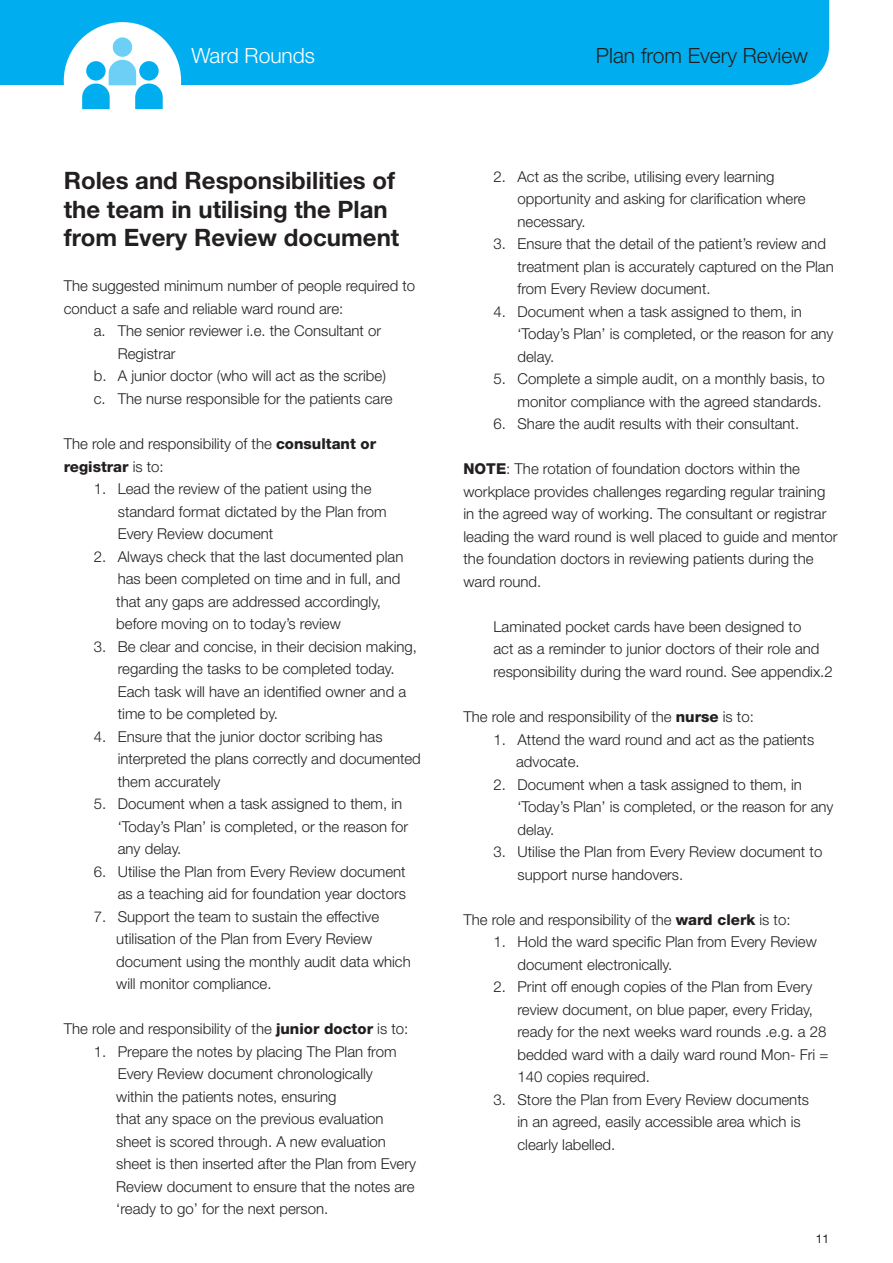
<style>
.page{position:relative;width:893px;height:1263px;background:#fff}
.page>*{position:absolute;margin:0;border:0;box-sizing:border-box;transform-origin:0 0}
.t1{font:700 24px/28.8px "Helvetica Neue";color:#231f20}
.t2{font:300 21px "Helvetica Neue";color:#231f20}
.t3{font:300 21px "Helvetica Neue";color:#fff}
.t4{font:300 15px/22.5px "Helvetica Neue";color:#231f20}
.t5{font:12px "Helvetica Neue";color:#231f20}
.s1{font-weight:800}
</style>
<div class="page">
<div style="left:1px;top:0;width:828px;height:85px;background:#00aeef"></div>
<div style="left:64px;top:22px;width:117px;height:117px;background:#fff;border-radius:50%"></div>
<div style="left:113px;top:37px;width:19px;height:20px;background:#6bcff6;border-radius:50%"></div>
<svg style="left:82px;top:60px;width:81px;height:49px"></svg>
<svg style="left:0;top:0;width:1px;height:85px"></svg>
<p class="t3" style="left:191px;top:43px;width:125px">Ward Rounds</p>
<p class="t2" style="left:596px;top:43px;width:214px">Plan from Every Review</p>
<p class="t1" style="left:64px;top:165px;width:337px">Roles and Responsibilities of the team in utilising the Plan from Every Review document</p>
<p class="t4" style="left:64px;top:275px;width:353px">The suggested minimum number of people required to conduct a safe and reliable ward round are:</p>
<p class="t4" style="left:118px;top:320px;width:265px;text-indent:-24px">a. The senior reviewer i.e. the Consultant or<br>Registrar</p>
<p class="t4" style="left:94px;top:365px;width:294px">b. A junior doctor (who will act as the scribe)</p>
<p class="t4" style="left:94px;top:387px;width:300px">c. The nurse responsible for the patients care</p>
<p class="t4" style="left:64px;top:432px;width:314px">The role and responsibility of the <span class="s1">consultant or registrar</span> is to:</p>
<p class="t4" style="left:118px;top:477px;width:270px;text-indent:-24px">1. Lead the review of the patient using the standard format dictated by the Plan from<br>Every Review document</p>
<p class="t4" style="left:116px;top:545px;width:289px;text-indent:-22px">2. Always check that the last documented plan has been completed on time and in full, and that any gaps are addressed accordingly, before moving on to today’s review</p>
<p class="t4" style="left:118px;top:635px;width:301px;text-indent:-24px">3. Be clear and concise, in their decision making, regarding the tasks to be completed today.<br>Each task will have an identified owner and a time to be completed by.</p>
<p class="t4" style="left:118px;top:725px;width:305px;text-indent:-24px">4. Ensure that the junior doctor scribing has interpreted the plans correctly and documented them accurately</p>
<p class="t4" style="left:118px;top:792px;width:292px;text-indent:-24px">5. Document when a task assigned to them, in ‘Today’s Plan’ is completed, or the reason for any delay.</p>
<p class="t4" style="left:94px;top:860px;width:314px;text-align:right">6. Utilise the Plan from Every Review document as a teaching aid for foundation year doctors</p>
<p class="t4" style="left:116px;top:905px;width:296px;text-indent:-22px">7. Support the team to sustain the effective utilisation of the Plan from Every Review document using the monthly audit data which will monitor compliance.</p>
<p class="t4" style="left:64px;top:1017px;width:346px">The role and responsibility of the <span class="s1">junior doctor</span> is to:</p>
<p class="t4" style="left:116px;top:1040px;width:301px;text-indent:-22px">1. Prepare the notes by placing The Plan from Every Review document chronologically<br>within the patients notes, ensuring<br>that any space on the previous evaluation sheet is scored through. A new evaluation sheet is then inserted after the Plan from Every Review document to ensure that the notes are ‘ready to go’ for the next person.</p>
<p class="t4" style="left:517px;top:165px;width:290px;text-indent:-24px">2. Act as the scribe, utilising every learning opportunity and asking for clarification where necessary.</p>
<p class="t4" style="left:517px;top:232px;width:318px;text-indent:-24px">3. Ensure that the detail of the patient’s review and treatment plan is accurately captured on the Plan from Every Review document.</p>
<p class="t4" style="left:517px;top:300px;width:317px;text-indent:-24px">4. Document when a task assigned to them, in ‘Today’s Plan’ is completed, or the reason for any delay.</p>
<p class="t4" style="left:493px;top:367px;width:333px;text-align:right">5. Complete a simple audit, on a monthly basis, to monitor compliance with the agreed standards.</p>
<p class="t4" style="left:493px;top:412px;width:307px">6. Share the audit results with their consultant.</p>
<p class="t4" style="left:463px;top:457px;width:376px"><span class="s1">NOTE</span>: The rotation of foundation doctors within the workplace provides challenges regarding regular training in the agreed way of working. The consultant or registrar leading the ward round is well placed to guide and mentor the foundation doctors in reviewing patients during the ward round.</p>
<p class="t4" style="left:493px;top:615px;width:341px">Laminated pocket cards have been designed to<br>act as a reminder to junior doctors of their role and responsibility during the ward round. See appendix.2</p>
<p class="t4" style="left:463px;top:705px;width:292px">The role and responsibility of the <span class="s1">nurse</span> is to:</p>
<p class="t4" style="left:516px;top:727px;width:300px;text-indent:-22px">1. Attend the ward round and act as the patients advocate.</p>
<p class="t4" style="left:517px;top:772px;width:317px;text-indent:-24px">2. Document when a task assigned to them, in ‘Today’s Plan’ is completed, or the reason for any delay.</p>
<p class="t4" style="left:517px;top:840px;width:306px;text-indent:-24px">3. Utilise the Plan from Every Review document to support nurse handovers.</p>
<p class="t4" style="left:463px;top:907px;width:329px">The role and responsibility of the <span class="s1">ward clerk</span> is to:</p>
<p class="t4" style="left:517px;top:930px;width:301px;text-indent:-24px">1. Hold the ward specific Plan from Every Review document electronically.</p>
<p class="t4" style="left:517px;top:975px;width:313px;text-indent:-24px">2. Print off enough copies of the Plan from Every review document, on blue paper, every Friday, ready for the next weeks ward rounds .e.g. a 28 bedded ward with a daily ward round Mon- Fri = 140 copies required.</p>
<p class="t4" style="left:517px;top:1087px;width:293px;text-indent:-24px">3. Store the Plan from Every Review documents in an agreed, easily accessible area which is clearly labelled.</p>
<p class="t5" style="left:816px;top:1231px;width:15px">11</p>
</div>
